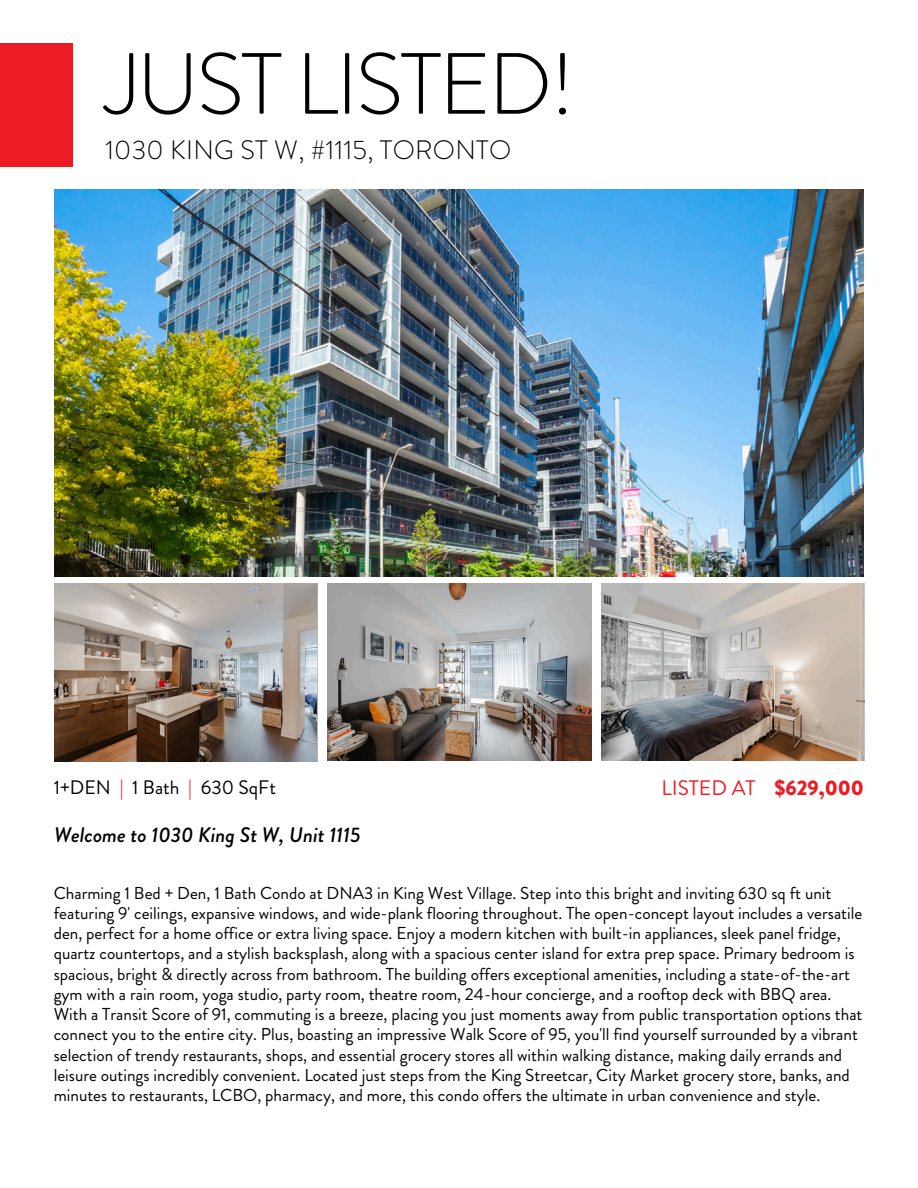
<style>
.page{position:relative;width:918px;height:1188px;background:#fff}
.page>*{position:absolute;margin:0;border:0;box-sizing:border-box;transform-origin:0 0}
.t1{font:300 86.55px "Brandon Grotesque";letter-spacing:-.03em;color:#000}
.t2{font:300 26.55px "Brandon Grotesque";letter-spacing:.01em;color:#000}
.t3{font:italic 500 21px "Brandon Grotesque";color:#000}
.t4{font:21px "Brandon Grotesque";color:#ed1c24}
.t5{font:900 21px "Brandon Grotesque";color:#ed1c24}
.t6{font:19.5px "Brandon Grotesque";color:#000}
.t7{font:17.25px/20.2px "Brandon Grotesque";color:#000}
.s1{color:#ed1c24}
</style>
<div class="page">
<div style="left:0;top:43px;width:73px;height:124px;background:#ed1c24"></div>
<img style="left:54px;top:189px;width:810px;height:387px">
<img style="left:55px;top:583px;width:263px;height:178px">
<img style="left:328px;top:583px;width:263px;height:178px">
<img style="left:601px;top:583px;width:264px;height:178px">
<p class="t1" style="left:105px;top:23px;width:471px">JUST LISTED!</p>
<p class="t2" style="left:105px;top:131px;width:407px">1030 KING ST W, #1115, TORONTO</p>
<h5 class="t6" style="left:54px;top:773px;width:224px">1+DEN <span class="s1">|</span> 1 Bath <span class="s1">|</span> 630 SqFt</h5>
<h4 class="t4" style="left:661px;top:773px;width:96px">LISTED AT</h4>
<h4 class="t5" style="left:774px;top:773px;width:91px">$629,000</h4>
<p class="t3" style="left:54px;top:820px;width:308px">Welcome to 1030 King St W, Unit 1115</p>
<p class="t7" style="left:54px;top:883px;width:810px">Charming 1 Bed + Den, 1 Bath Condo at DNA3 in King West Village. Step into this bright and inviting 630 sq ft unit featuring 9' ceilings, expansive windows, and wide-plank flooring throughout. The open-concept layout includes a versatile den, perfect for a home office or extra living space. Enjoy a modern kitchen with built-in appliances, sleek panel fridge, quartz countertops, and a stylish backsplash, along with a spacious center island for extra prep space. Primary bedroom is spacious, bright &amp; directly across from bathroom. The building offers exceptional amenities, including a state-of-the-art gym with a rain room, yoga studio, party room, theatre room, 24-hour concierge, and a rooftop deck with BBQ area.<br>With a Transit Score of 91, commuting is a breeze, placing you just moments away from public transportation options that connect you to the entire city. Plus, boasting an impressive Walk Score of 95, you'll find yourself surrounded by a vibrant selection of trendy restaurants, shops, and essential grocery stores all within walking distance, making daily errands and leisure outings incredibly convenient. Located just steps from the King Streetcar, City Market grocery store, banks, and minutes to restaurants, LCBO, pharmacy, and more, this condo offers the ultimate in urban convenience and style.</p>
</div>
